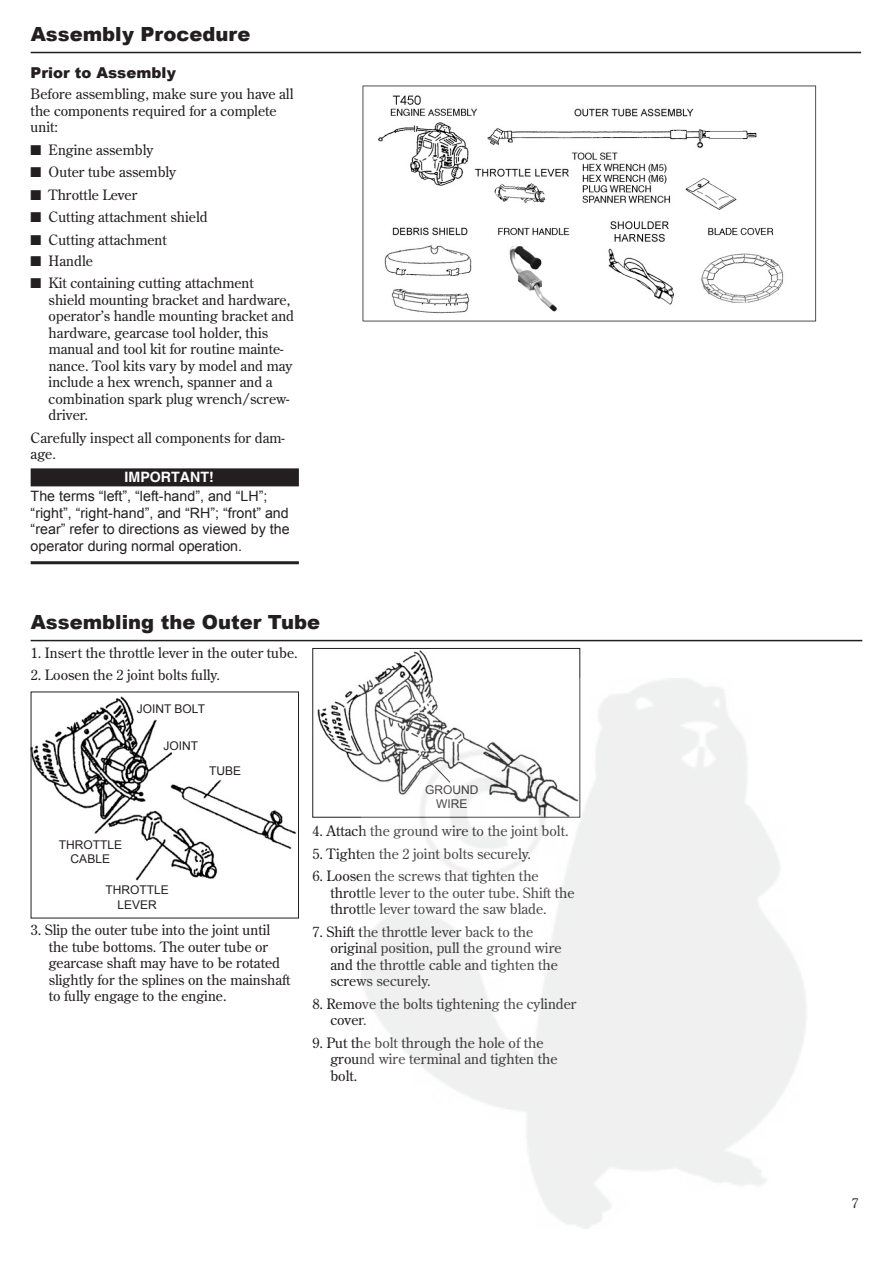
<style>
.page{position:relative;width:893px;height:1263px;background:#fff}
.page>*{position:absolute;margin:0;border:0;box-sizing:border-box;transform-origin:0 0}
.t1{font:900 19.5px "Arial";color:#231f20}
.t2{font:900 15px "Arial";color:#231f20}
.t3{font:14.25px/16.5px "Century Old Style Std";color:#231f20}
.t4{font:14.25px/16.5px "Arial";color:#231f20}
.t5{font:700 14.25px "Helvetica";color:#fff}
.t6{font:13.5px "Century Old Style Std";color:#231f20}
.t7{font:12px/14.2px "Arial";color:#231f20;text-align:center}
</style>
<div class="page">
<div style="left:31px;top:468px;width:268px;height:18px;background:#231f20"></div>
<hr style="left:31px;top:561px;width:268px;height:3px;background:#231f20">
<hr style="left:31px;top:52px;width:830px;height:1px;background:#231f20">
<img style="left:363px;top:86px;width:453px;height:236px">
<hr style="left:31px;top:640px;width:831px;height:1px;background:#231f20">
<img style="left:33px;top:696px;width:263px;height:185px">
<img style="left:317px;top:650px;width:116px;height:122px">
<div style="left:312px;top:648px;width:268px;height:170px;border:1px solid #231f20"></div>
<img style="left:361px;top:678px;width:445px;height:551px">
<h1 class="t1" style="left:31px;top:20px;width:221px">Assembly Procedure</h1>
<p class="t2" style="left:31px;top:62px;width:147px">Prior to Assembly</p>
<p class="t3" style="left:31px;top:86px;width:264px">Before assembling, make sure you have all the components required for a complete unit:</p>
<p class="t3" style="left:31px;top:141px;width:124px">■ Engine assembly</p>
<p class="t3" style="left:31px;top:164px;width:147px">■ Outer tube assembly</p>
<p class="t3" style="left:31px;top:186px;width:108px">■ Throttle Lever</p>
<p class="t3" style="left:31px;top:209px;width:178px">■ Cutting attachment shield</p>
<p class="t3" style="left:31px;top:231px;width:138px">■ Cutting attachment</p>
<p class="t3" style="left:31px;top:252px;width:64px">■ Handle</p>
<p class="t3" style="left:49px;top:275px;width:247px;text-indent:-18px">■ Kit containing cutting attachment shield mounting bracket and hardware, operator’s handle mounting bracket and hardware, gearcase tool holder, this manual and tool kit for routine mainte&shy;nance. Tool kits vary by model and may include a hex wrench, spanner and a combination spark plug wrench/screw&shy;driver.</p>
<p class="t3" style="left:31px;top:429px;width:256px">Carefully inspect all components for dam&shy;age.</p>
<p class="t5" style="left:125px;top:468px;width:91px">IMPORTANT!</p>
<p class="t4" style="left:31px;top:488px;width:260px">The terms “left”, “left-hand”, and “LH”; “right”, “right-hand”, and “RH”; “front” and “rear” refer to directions as viewed by the operator during normal operation.</p>
<h1 class="t1" style="left:31px;top:608px;width:291px">Assembling the Outer Tube</h1>
<p class="t3" style="left:31px;top:644px;width:269px">1. Insert the throttle lever in the outer tube.</p>
<p class="t3" style="left:31px;top:666px;width:191px">2. Loosen the 2 joint bolts fully.</p>
<p class="t7" style="left:137px;top:702px;width:70px">JOINT BOLT</p>
<p class="t7" style="left:163px;top:739px;width:36px">JOINT</p>
<p class="t7" style="left:209px;top:763px;width:34px">TUBE</p>
<p class="t7" style="left:59px;top:838px;width:65px">THROTTLE<br>CABLE</p>
<p class="t7" style="left:105px;top:883px;width:65px">THROTTLE<br>LEVER</p>
<p class="t3" style="left:49px;top:921px;width:243px;text-indent:-18px">3. Slip the outer tube into the joint until the tube bottoms. The outer tube or gearcase shaft may have to be rotated slightly for the splines on the mainshaft to fully engage to the engine.</p>
<p class="t7" style="left:425px;top:782px;width:55px">GROUND<br>WIRE</p>
<p class="t3" style="left:312px;top:822px;width:258px">4. Attach the ground wire to the joint bolt.</p>
<p class="t3" style="left:312px;top:845px;width:220px">5. Tighten the 2 joint bolts securely.</p>
<p class="t3" style="left:330px;top:867px;width:246px;text-indent:-18px">6. Loosen the screws that tighten the throttle lever to the outer tube. Shift the throttle lever toward the saw blade.</p>
<p class="t3" style="left:330px;top:923px;width:233px;text-indent:-18px">7. Shift the throttle lever back to the original position, pull the ground wire and the throttle cable and tighten the screws securely.</p>
<p class="t3" style="left:330px;top:995px;width:248px;text-indent:-18px">8. Remove the bolts tightening the cylinder cover.</p>
<p class="t3" style="left:330px;top:1034px;width:229px;text-indent:-18px">9. Put the bolt through the hole of the ground wire terminal and tighten the bolt.</p>
<p class="t6" style="left:852px;top:1195px;width:8px">7</p>
</div>
